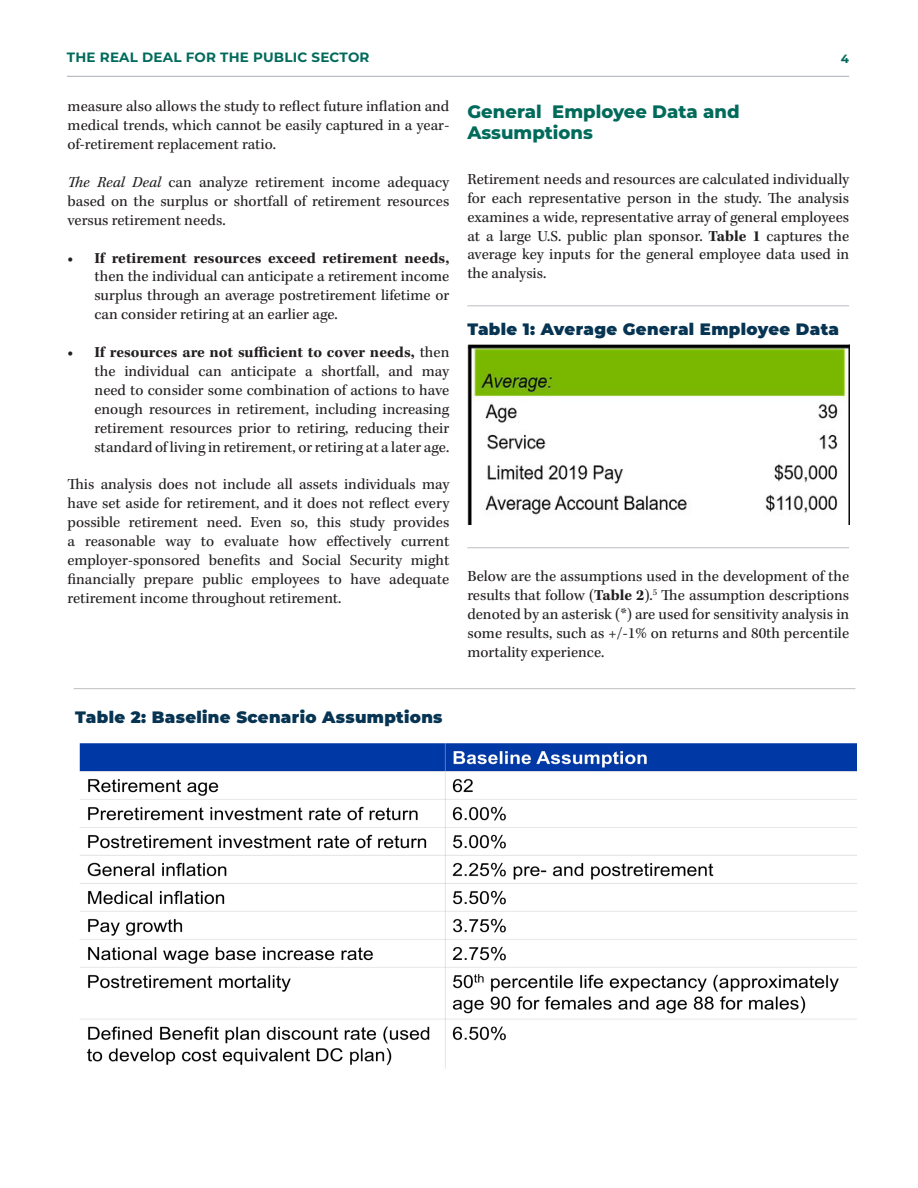
<style>
.page{position:relative;width:918px;height:1188px;background:#fff}
.page>*{position:absolute;margin:0;border:0;box-sizing:border-box;transform-origin:0 0}
.t1{font:800 18px/21.6px "Montserrat";color:#006a5b}
.t2{font:900 16.5px "Montserrat";letter-spacing:.02em;color:#063452}
.t3{font:15.75px/18.9px "Kepler Std";color:#231f20;text-align:justify}
.t4{font:700 13.5px "Montserrat";letter-spacing:.015em;color:#006a5b}
.t5{font:700 12px "Montserrat";color:#006a5b}
.s1{font-style:italic}
.s2{font-weight:700}
</style>
<div class="page">
<hr style="left:67px;top:76px;width:782px;height:1px;background:#aaafb5">
<img style="left:467px;top:345px;width:382px;height:179px">
<hr style="left:467px;top:306px;width:382px;height:1px;background:#757b85">
<hr style="left:74px;top:688px;width:782px;height:1px;background:#757b85">
<img style="left:79px;top:743px;width:778px;height:326px">
<hr style="left:467px;top:547px;width:382px;height:1px;background:#757b85">
<p class="t4" style="left:67px;top:47px;width:304px">THE REAL DEAL FOR THE PUBLIC SECTOR</p>
<p class="t5" style="left:841px;top:50px;width:10px">4</p>
<p class="t3" style="left:68px;top:98px;width:383px">measure also allows the study to reflect future inflation and medical trends, which cannot be easily captured in a year&shy;of-retirement replacement ratio.</p>
<p class="t3" style="left:68px;top:173px;width:383px"><span class="s1">The Real Deal</span> can analyze retirement income adequacy based on the surplus or shortfall of retirement resources versus retirement needs.</p>
<p class="t3" style="left:94px;top:249px;width:356px;text-indent:-27px"><span class="s2">• If retirement resources exceed retirement needs, </span>then the individual can anticipate a retirement income surplus through an average postretirement lifetime or can consider retiring at an earlier age.</p>
<p class="t3" style="left:94px;top:343px;width:356px;text-indent:-27px"><span class="s2">• If resources are not sufficient to cover needs,</span> then the individual can anticipate a shortfall, and may need to consider some combination of actions to have enough resources in retirement, including increasing retirement resources prior to retiring, reducing their standard of living in retirement, or retiring at a later age.</p>
<p class="t3" style="left:68px;top:476px;width:383px">This analysis does not include all assets individuals may have set aside for retirement, and it does not reflect every possible retirement need. Even so, this study provides a reasonable way to evaluate how effectively current employer-sponsored benefits and Social Security might financially prepare public employees to have adequate retirement income throughout retirement.</p>
<p class="t1" style="left:467px;top:100px;width:274px">General Employee Data and<br>Assumptions</p>
<p class="t3" style="left:467px;top:170px;width:383px">Retirement needs and resources are calculated individually for each representative person in the study. The analysis examines a wide, representative array of general employees at a large U.S. public plan sponsor. <span class="s2">Table 1</span> captures the average key inputs for the general employee data used in the analysis.</p>
<p class="t2" style="left:467px;top:317px;width:373px">Table 1: Average General Employee Data</p>
<p class="t3" style="left:467px;top:567px;width:383px">Below are the assumptions used in the development of the results that follow (<span class="s2">Table 2</span>).<sup>5</sup> The assumption descriptions denoted by an asterisk (*) are used for sensitivity analysis in some results, such as +/-1% on returns and 80th percentile mortality experience.</p>
<p class="t2" style="left:75px;top:705px;width:369px">Table 2: Baseline Scenario Assumptions</p>
</div>
